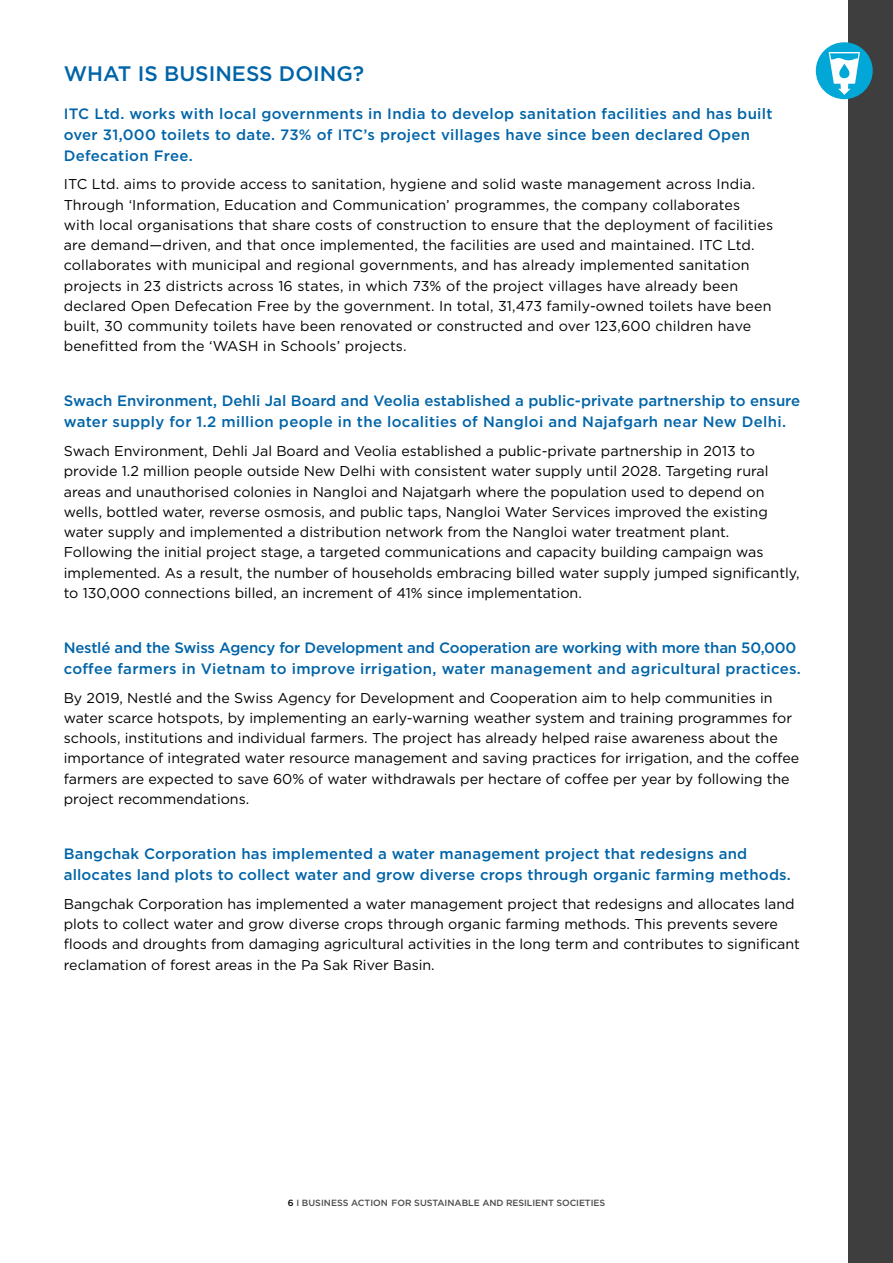
<style>
.page{position:relative;width:893px;height:1263px;background:#fff}
.page>*{position:absolute;margin:0;border:0;box-sizing:border-box;transform-origin:0 0}
.t1{font:500 21px "Gotham";color:#0064a8}
.t2{font:500 15px/21px "Gotham";letter-spacing:.01em;color:#0064a8}
.t3{font:14.25px/20.2px "Gotham";color:#000}
.t4{font:500 9px "Gotham";letter-spacing:-.01em;color:#4d4b4d}
.s1{color:#000}
</style>
<div class="page">
<div style="left:848px;top:0;width:45px;height:1263px;background:#3e3e3f"></div>
<div style="left:816px;top:42px;width:57px;height:57px;background:#00a7d7;border-radius:28px"></div>
<svg style="left:829px;top:52px;width:31px;height:43px"></svg>
<h1 class="t1" style="left:64px;top:59px;width:302px">WHAT IS BUSINESS DOING?</h1>
<p class="t2" style="left:64px;top:103px;width:710px">ITC Ltd. works with local governments in India to develop sanitation facilities and has built over 31,000 toilets to date. 73% of ITC’s project villages have since been declared Open<br>Defecation Free.</p>
<p class="t3" style="left:64px;top:174px;width:711px">ITC Ltd. aims to provide access to sanitation, hygiene and solid waste management across India.<br>Through ‘Information, Education and Communication’ programmes, the company collaborates with local organisations that share costs of construction to ensure that the deployment of facilities are demand—driven, and that once implemented, the facilities are used and maintained. ITC Ltd. collaborates with municipal and regional governments, and has already implemented sanitation projects in 23 districts across 16 states, in which 73% of the project villages have already been declared Open Defecation Free by the government. In total, 31,473 family-owned toilets have been built, 30 community toilets have been renovated or constructed and over 123,600 children have benefitted from the ‘WASH in Schools’ projects.</p>
<p class="t2" style="left:64px;top:390px;width:738px">Swach Environment, Dehli Jal Board and Veolia established a public-private partnership to ensure water supply for 1.2 million people in the localities of Nangloi and Najafgarh near New Delhi.</p>
<p class="t3" style="left:64px;top:441px;width:737px">Swach Environment, Dehli Jal Board and Veolia established a public-private partnership in 2013 to provide 1.2 million people outside New Delhi with consistent water supply until 2028. Targeting rural areas and unauthorised colonies in Nangloi and Najatgarh where the population used to depend on wells, bottled water, reverse osmosis, and public taps, Nangloi Water Services improved the existing water supply and implemented a distribution network from the Nangloi water treatment plant.<br>Following the initial project stage, a targeted communications and capacity building campaign was implemented. As a result, the number of households embracing billed water supply jumped significantly, to 130,000 connections billed, an increment of 41% since implementation.</p>
<p class="t2" style="left:64px;top:637px;width:739px">Nestlé and the Swiss Agency for Development and Cooperation are working with more than 50,000 coffee farmers in Vietnam to improve irrigation, water management and agricultural practices.</p>
<p class="t3" style="left:64px;top:687px;width:737px">By 2019, Nestlé and the Swiss Agency for Development and Cooperation aim to help communities in water scarce hotspots, by implementing an early-warning weather system and training programmes for schools, institutions and individual farmers. The project has already helped raise awareness about the importance of integrated water resource management and saving practices for irrigation, and the coffee farmers are expected to save 60% of water withdrawals per hectare of coffee per year by following the project recommendations.</p>
<p class="t2" style="left:64px;top:843px;width:729px">Bangchak Corporation has implemented a water management project that redesigns and allocates land plots to collect water and grow diverse crops through organic farming methods.</p>
<p class="t3" style="left:64px;top:893px;width:738px">Bangchak Corporation has implemented a water management project that redesigns and allocates land plots to collect water and grow diverse crops through organic farming methods. This prevents severe floods and droughts from damaging agricultural activities in the long term and contributes to significant reclamation of forest areas in the Pa Sak River Basin.</p>
<p class="t4" style="left:288px;top:1197px;width:319px"><span class="s1">6</span> I BUSINESS ACTION FOR SUSTAINABLE AND RESILIENT SOCIETIES</p>
</div>
